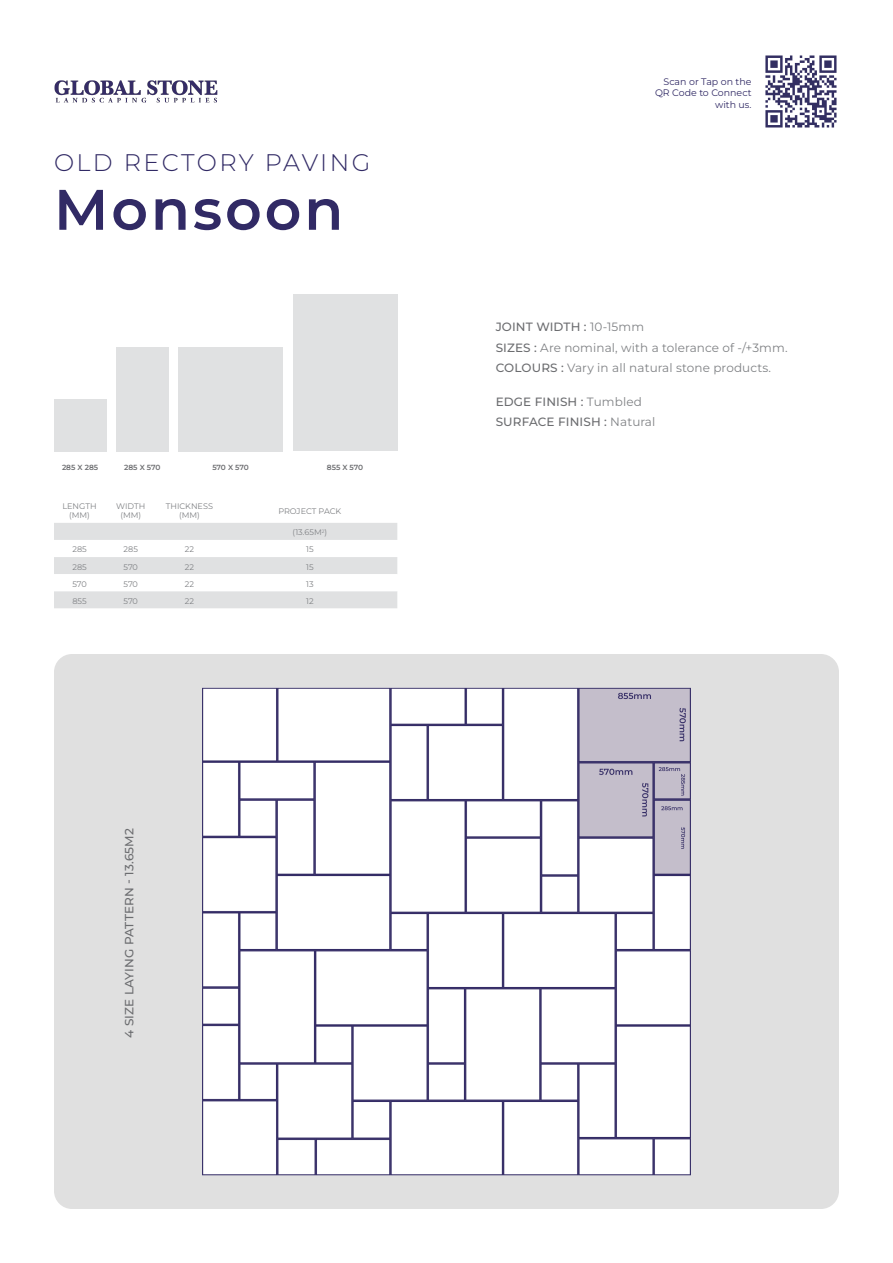
<style>
.page{position:relative;width:893px;height:1263px;background:#fff}
.page>*{position:absolute;margin:0;border:0;box-sizing:border-box;transform-origin:0 0}
.t1{font:600 57px "Montserrat";letter-spacing:.05em;color:#312a65}
.t2{font:300 24px "Montserrat";letter-spacing:.095em;color:#312a65}
.t3{font:500 12px "Montserrat";letter-spacing:.01em;color:#6c6d70}
.t4{font:12px "Montserrat";letter-spacing:.01em;color:#808285}
.t5{font:9.45px/11.4px "Montserrat";color:#312a65;text-align:right}
.t6{font:8.1px/9.3px "Montserrat";color:#808285;text-align:center}
.t7{font:600 7.5px "Montserrat";letter-spacing:-.01em;color:#6c6d70}
.s1{font-weight:400;color:#808285}
.s2{font-weight:500;color:#6c6d70}
</style>
<div class="page">
<img style="left:54px;top:80px;width:164px;height:23px">
<img style="left:765px;top:55px;width:72px;height:73px">
<img style="left:54px;top:654px;width:785px;height:555px">
<div style="left:54px;top:399px;width:52px;height:52px;background:#e0e1e2"></div>
<div style="left:116px;top:347px;width:52px;height:104px;background:#e0e1e2"></div>
<div style="left:178px;top:347px;width:105px;height:104px;background:#e0e1e2"></div>
<div style="left:293px;top:294px;width:104px;height:157px;background:#e0e1e2"></div>
<svg style="left:54px;top:523px;width:343px;height:85px"></svg>
<p class="t2" style="left:54px;top:147px;width:318px">OLD RECTORY PAVING</p>
<p class="t1" style="left:54px;top:172px;width:291px">Monsoon</p>
<p class="t7" style="left:62px;top:462px;width:38px">285 X 285</p>
<p class="t7" style="left:124px;top:462px;width:38px">285 X 570</p>
<p class="t7" style="left:212px;top:462px;width:38px">570 X 570</p>
<p class="t7" style="left:327px;top:462px;width:38px">855 X 570</p>
<p class="t6" style="left:62px;top:501px;width:36px">LENGTH (MM)</p>
<p class="t6" style="left:116px;top:501px;width:31px">WIDTH (MM)</p>
<p class="t6" style="left:166px;top:501px;width:49px">THICKNESS (MM)</p>
<p class="t6" style="left:278px;top:506px;width:64px">PROJECT PACK</p>
<p class="t6" style="left:293px;top:528px;width:36px">(13.65M<sup>2</sup>)</p>
<p class="t6" style="left:72px;top:545px;width:16px">285</p>
<p class="t6" style="left:124px;top:545px;width:16px">285</p>
<p class="t6" style="left:185px;top:545px;width:11px">22</p>
<p class="t6" style="left:306px;top:545px;width:9px">15</p>
<p class="t6" style="left:72px;top:562px;width:16px">285</p>
<p class="t6" style="left:124px;top:562px;width:16px">570</p>
<p class="t6" style="left:185px;top:562px;width:11px">22</p>
<p class="t6" style="left:306px;top:562px;width:9px">15</p>
<p class="t6" style="left:72px;top:579px;width:16px">570</p>
<p class="t6" style="left:124px;top:579px;width:16px">570</p>
<p class="t6" style="left:185px;top:579px;width:11px">22</p>
<p class="t6" style="left:306px;top:579px;width:9px">13</p>
<p class="t6" style="left:72px;top:596px;width:16px">855</p>
<p class="t6" style="left:124px;top:596px;width:16px">570</p>
<p class="t6" style="left:185px;top:596px;width:11px">22</p>
<p class="t6" style="left:306px;top:596px;width:9px">12</p>
<p class="t3" style="left:121px;top:1038px;width:211px;rotate:-90deg">4 SIZE LAYING PATTERN - 13.65M2</p>
<p class="t5" style="left:655px;top:76px;width:98px">Scan or Tap on the<br>QR Code to Connect with us.</p>
<p class="t3" style="left:496px;top:319px;width:150px">JOINT WIDTH : <span class="s1">10-15mm</span></p>
<p class="t4" style="left:496px;top:339px;width:293px"><span class="s2">SIZES :</span> Are nominal, with a tolerance of -/+3mm.</p>
<p class="t4" style="left:496px;top:360px;width:277px"><span class="s2">COLOURS :</span> Vary in all natural stone products.</p>
<p class="t3" style="left:496px;top:393px;width:148px">EDGE FINISH : <span class="s1">Tumbled</span></p>
<p class="t3" style="left:496px;top:414px;width:161px">SURFACE FINISH : <span class="s1">Natural</span></p>
</div>
